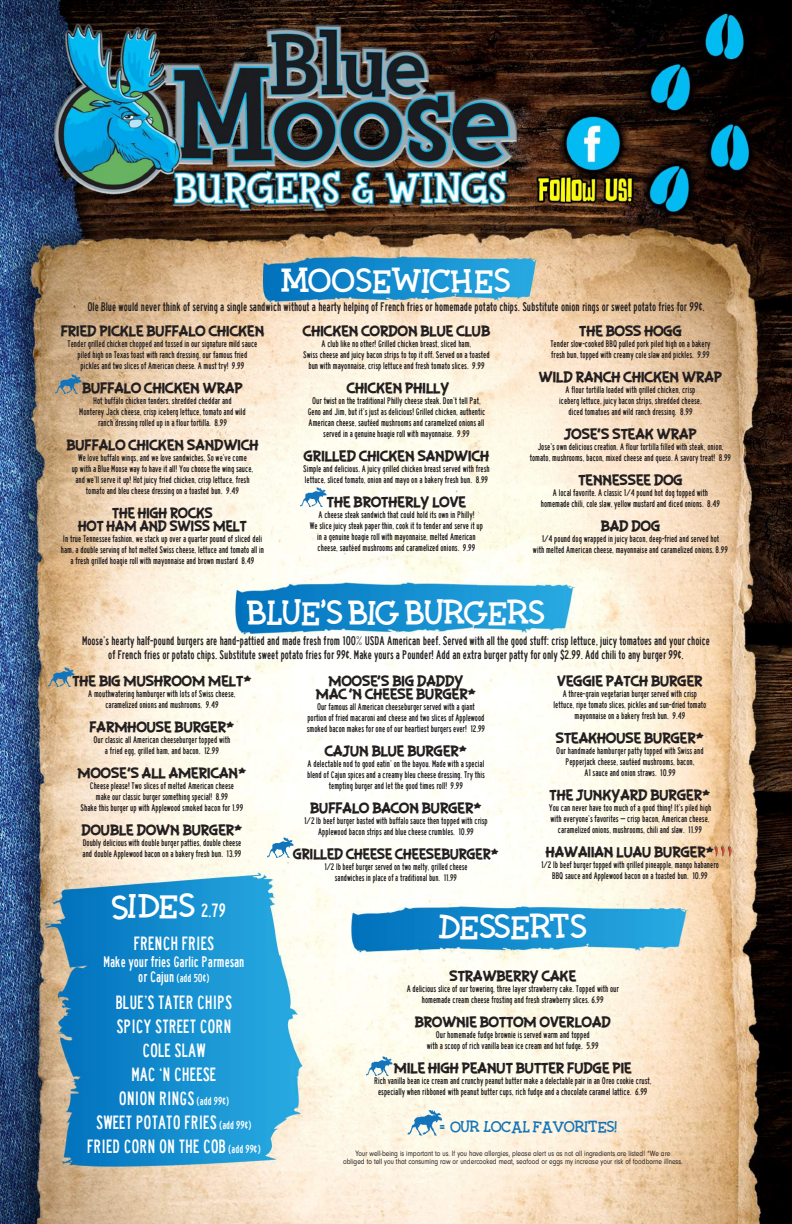
<style>
.page{position:relative;width:792px;height:1224px;background:#fff}
.page>*{position:absolute;margin:0;border:0;box-sizing:border-box;transform-origin:0 0}
.t1{font:30px "Twiddlestix";color:#fff}
.t2{font:20px/24px "Highway Gothic Condensed";color:#fff;text-align:center}
.t3{font:16px "Highway Gothic Condensed";color:#fff}
.t4{font:14px "Twiddlestix";color:#1274ba}
.t5{font:13px/14px "Highway Gothic Condensed";color:#231f20;text-align:center}
.t6{font:12px/13px "PLAYSIR";color:#231f20;text-align:center}
.t7{font:12px/13px "PLAYSIR";color:#231f20;text-align:center;scale:.96 1}
.t8{font:12px "Highway Gothic Condensed";color:#fff}
.t9{font:10px/11px "Highway Gothic Condensed";color:#231f20;text-align:center}
.t10{font:8px/8px "Neuzeit Gro";color:#231f20;text-align:center;scale:.83 1}
.s1{font-family:"Highway Gothic Condensed";font-size:20px}
.s2{font-size:16px}
.s3{font-size:12px}
</style>
<div class="page">
<img style="left:0;top:0;width:792px;height:1224px">
<img style="left:299px;top:487px;width:28px;height:22px">
<img style="left:54px;top:374px;width:28px;height:22px">
<img style="left:266px;top:837px;width:28px;height:22px">
<img style="left:47px;top:666px;width:28px;height:22px">
<img style="left:365px;top:1055px;width:28px;height:22px">
<img style="left:708px;top:843px;width:7px;height:17px">
<img style="left:715px;top:843px;width:7px;height:17px">
<img style="left:722px;top:843px;width:16px;height:17px">
<img style="left:406px;top:1108px;width:37px;height:30px">
<h1 class="t1" style="left:281px;top:259px;width:231px">MOOSEWICHES</h1>
<h3 class="t5" style="left:87px;top:300px;width:619px">Ole Blue would never think of serving a single sandwich without a hearty helping of French fries or homemade potato chips. Substitute onion rings or sweet potato fries for 99¢.</h3>
<p class="t6" style="left:303px;top:325px;width:189px">CHICKEN CORDON BLUE CLUB</p>
<p class="t9" style="left:303px;top:339px;width:188px">A club like no other! Grilled chicken breast, sliced ham,<br>Swiss cheese and juicy bacon strips to top it off. Served on a toasted bun with mayonnaise, crisp lettuce and fresh tomato slices. 9.99</p>
<p class="t6" style="left:347px;top:382px;width:104px">CHICKEN PHILLY</p>
<p class="t9" style="left:308px;top:396px;width:179px">Our twist on the traditional Philly cheese steak. Don’t tell Pat, Geno and Jim, but it’s just as delicious! Grilled chicken, authentic American cheese, sautéed mushrooms and caramelized onions all served in a genuine hoagie roll with mayonnaise. 9.99</p>
<p class="t6" style="left:304px;top:450px;width:187px">GRILLED CHICKEN SANDWICH</p>
<p class="t9" style="left:303px;top:464px;width:188px;text-align:left">Simple and delicious. A juicy grilled chicken breast served with fresh lettuce, sliced tomato, onion and mayo on a bakery fresh bun. 8.99</p>
<p class="t6" style="left:327px;top:496px;width:141px">THE BROTHERLY LOVE</p>
<p class="t9" style="left:310px;top:510px;width:175px">A cheese steak sandwich that could hold its own in Philly!<br>We slice juicy steak paper thin, cook it to tender and serve it up in a genuine hoagie roll with mayonnaise, melted American cheese, sautéed mushrooms and caramelized onions. 9.99</p>
<p class="t6" style="left:61px;top:325px;width:205px">FRIED PICKLE BUFFALO CHICKEN</p>
<p class="t9" style="left:68px;top:339px;width:191px">Tender grilled chicken chopped and tossed in our signature mild sauce piled high on Texas toast with ranch dressing, our famous fried pickles and two slices of American cheese. A must try! 9.99</p>
<p class="t6" style="left:82px;top:382px;width:162px">BUFFALO CHICKEN WRAP</p>
<p class="t9" style="left:79px;top:396px;width:168px">Hot buffalo chicken tenders, shredded cheddar and<br>Monterey Jack cheese, crisp iceberg lettuce, tomato and wild ranch dressing rolled up in a flour tortilla. 8.99</p>
<p class="t6" style="left:66px;top:439px;width:194px">BUFFALO CHICKEN SANDWICH</p>
<p class="t9" style="left:72px;top:453px;width:183px">We love buffalo wings, and we love sandwiches. So we’ve come<br>up with a Blue Moose way to have it all! You choose the wing sauce, and we’ll serve it up! Hot juicy fried chicken, crisp lettuce, fresh tomato and bleu cheese dressing on a toasted bun. 9.49</p>
<p class="t7" style="left:78px;top:507px;width:177px">THE HIGH ROCKS<br>HOT HAM AND SWISS MELT</p>
<p class="t9" style="left:61px;top:534px;width:205px">In true Tennessee fashion, we stack up over a quarter pound of sliced deli ham, a double serving of hot melted Swiss cheese, lettuce and tomato all in a fresh grilled hoagie roll with mayonnaise and brown mustard 8.49</p>
<p class="t6" style="left:579px;top:325px;width:104px">THE BOSS HOGG</p>
<p class="t9" style="left:550px;top:339px;width:162px;text-align:left">Tender slow-cooked BBQ pulled pork piled high on a bakery fresh bun, topped with creamy cole slaw and pickles. 9.99</p>
<p class="t6" style="left:539px;top:371px;width:185px">WILD RANCH CHICKEN WRAP</p>
<p class="t9" style="left:559px;top:385px;width:144px">A flour tortilla loaded with grilled chicken, crisp iceberg lettuce, juicy bacon strips, shredded cheese, diced tomatoes and wild ranch dressing. 8.99</p>
<p class="t6" style="left:564px;top:428px;width:134px">JOSE’ S STEAK WRAP</p>
<p class="t9" style="left:530px;top:442px;width:203px">Jose’s own delicious creation. A flour tortilla filled with steak, onion, tomato, mushrooms, bacon, mixed cheese and queso. A savory treat! 8.99</p>
<p class="t6" style="left:578px;top:474px;width:106px">TENNESSEE DOG</p>
<p class="t9" style="left:541px;top:488px;width:181px">A local favorite. A classic 1/4 pound hot dog topped with homemade chili, cole slaw, yellow mustard and diced onions. 8.49</p>
<p class="t6" style="left:601px;top:520px;width:61px">BAD DOG</p>
<p class="t9" style="left:533px;top:534px;width:197px">1/4 pound dog wrapped in juicy bacon, deep-fried and served hot<br>with melted American cheese, mayonnaise and caramelized onions. 8.99</p>
<h1 class="t1" style="left:247px;top:591px;width:299px">BLUE’S BIG BURGERS</h1>
<p class="t5" style="left:82px;top:634px;width:629px">Moose’s hearty half-pound burgers are hand-pattied and made fresh from 100% USDA American beef. Served with all the good stuff: crisp lettuce, juicy tomatoes and your choice of French fries or potato chips. Substitute sweet potato fries for 99¢. Make yours a Pounder! Add an extra burger patty for only $2.99. Add chili to any burger 99¢.</p>
<p class="t6" style="left:316px;top:674px;width:162px">MOOSE’ S BIG DADDY<br>MAC ‘ N CHEESE BURGER*</p>
<p class="t9" style="left:307px;top:701px;width:180px">Our famous all American cheeseburger served with a giant portion of fried macaroni and cheese and two slices of Applewood smoked bacon makes for one of our heartiest burgers ever! 12.99</p>
<p class="t6" style="left:325px;top:744px;width:144px">CAJUN BLUE BURGER*</p>
<p class="t9" style="left:307px;top:758px;width:179px">A delectable nod to good eatin’ on the bayou. Made with a special blend of Cajun spices and a creamy bleu cheese dressing. Try this tempting burger and let the good times roll! 9.99</p>
<p class="t6" style="left:310px;top:801px;width:173px">BUFFALO BACON BURGER*</p>
<p class="t9" style="left:304px;top:815px;width:185px">1/2 lb beef burger basted with buffalo sauce then topped with crisp<br>Applewood bacon strips and blue cheese crumbles. 10.99</p>
<p class="t7" style="left:293px;top:847px;width:216px">GRILLED CHEESE CHEESEBURGER*</p>
<p class="t9" style="left:324px;top:861px;width:145px">1/2 lb beef burger served on two melty, grilled cheese sandwiches in place of a traditional bun. 11.99</p>
<p class="t6" style="left:557px;top:674px;width:147px">VEGGIE PATCH BURGER</p>
<p class="t9" style="left:554px;top:688px;width:154px">A three-grain vegetarian burger served with crisp lettuce, ripe tomato slices, pickles and sun-dried tomato mayonnaise on a bakery fresh bun. 9.49</p>
<p class="t6" style="left:556px;top:731px;width:150px">STEAKHOUSE BURGER*</p>
<p class="t9" style="left:556px;top:745px;width:149px">Our handmade hamburger patty topped with Swiss and<br>Pepperjack cheese, sautéed mushrooms, bacon,<br>A1 sauce and onion straws. 10.99</p>
<p class="t6" style="left:550px;top:788px;width:162px">THE JUNKYARD BURGER*</p>
<p class="t9" style="left:549px;top:802px;width:164px">You can never have too much of a good thing! It’s piled high with everyone’s favorites – crisp bacon, American cheese, caramelized onions, mushrooms, chili and slaw. 11.99</p>
<p class="t6" style="left:546px;top:845px;width:170px">HAWAIIAN LUAU BURGER*</p>
<p class="t9" style="left:541px;top:859px;width:179px">1/2 lb beef burger topped with grilled pineapple, mango habanero<br>BBQ sauce and Applewood bacon on a toasted bun. 10.99</p>
<h1 class="t1" style="left:439px;top:905px;width:149px">DESSERTS</h1>
<p class="t6" style="left:72px;top:674px;width:181px">THE BIG MUSHROOM MELT*</p>
<p class="t9" style="left:88px;top:688px;width:149px">A mouthwatering hamburger with lots of Swiss cheese, caramelized onions and mushrooms. 9.49</p>
<p class="t6" style="left:89px;top:720px;width:147px">FARMHOUSE BURGER*</p>
<p class="t9" style="left:94px;top:734px;width:138px">Our classic all American cheeseburger topped with a fried egg, grilled ham, and bacon. 12.99</p>
<p class="t6" style="left:78px;top:766px;width:170px">MOOSE’ S ALL AMERICAN*</p>
<p class="t9" style="left:81px;top:780px;width:164px">Cheese please! Two slices of melted American cheese<br>make our classic burger something special! 8.99<br>Shake this burger up with Applewood smoked bacon for 1.99</p>
<p class="t6" style="left:81px;top:823px;width:163px">DOUBLE DOWN BURGER*</p>
<p class="t9" style="left:83px;top:837px;width:160px;text-align:left">Doubly delicious with double burger patties, double cheese and double Applewood bacon on a bakery fresh bun. 13.99</p>
<h1 class="t1" style="left:112px;top:883px;width:115px">SIDES <span class="s1">2.79</span></h1>
<h2 class="t2" style="left:134px;top:932px;width:82px">FRENCH FRIES</h2>
<h3 class="t3" style="left:104px;top:953px;width:142px">Make your fries Garlic Parmesan</h3>
<p class="t8" style="left:138px;top:972px;width:73px"><span class="s2">or Cajun</span> (add 50¢)</p>
<h2 class="t2" style="left:87px;top:991px;width:175px">BLUE’S TATER CHIPS<br>SPICY STREET CORN<br>COLE SLAW<br>MAC ‘N CHEESE<br>ONION RINGS <span class="s3">(add 99¢)<br></span>SWEET POTATO FRIES <span class="s3">(add 99¢)<br></span>FRIED CORN ON THE COB <span class="s3">(add 99¢)</span></h2>
<p class="t6" style="left:449px;top:970px;width:128px">STRAWBERRY CAKE</p>
<p class="t9" style="left:407px;top:984px;width:214px">A delicious slice of our towering, three layer strawberry cake. Topped with our homemade cream cheese frosting and fresh strawberry slices. 6.99</p>
<p class="t6" style="left:415px;top:1016px;width:198px">BROWNIE BOTTOM OVERLOAD</p>
<p class="t9" style="left:427px;top:1030px;width:173px">Our homemade fudge brownie is served warm and topped<br>with a scoop of rich vanilla bean ice cream and hot fudge. 5.99</p>
<p class="t6" style="left:394px;top:1062px;width:239px">MILE HIGH PEANUT BUTTER FUDGE PIE</p>
<p class="t9" style="left:374px;top:1076px;width:279px">Rich vanilla bean ice cream and crunchy peanut butter make a delectable pair in an Oreo cookie crust, especially when ribboned with peanut butter cups, rich fudge and a chocolate caramel lattice. 6.99</p>
<h3 class="t4" style="left:440px;top:1117px;width:179px">= OUR LOCAL FAVORITES!</h3>
<p class="t10" style="left:343px;top:1149px;width:411px">Your well-being is important to us. If you have allergies, please alert us as not all ingredients are listed! *We are<br>obliged to tell you that consuming raw or undercooked meat, seafood or eggs my increase your risk of foodborne illness.</p>
</div>
